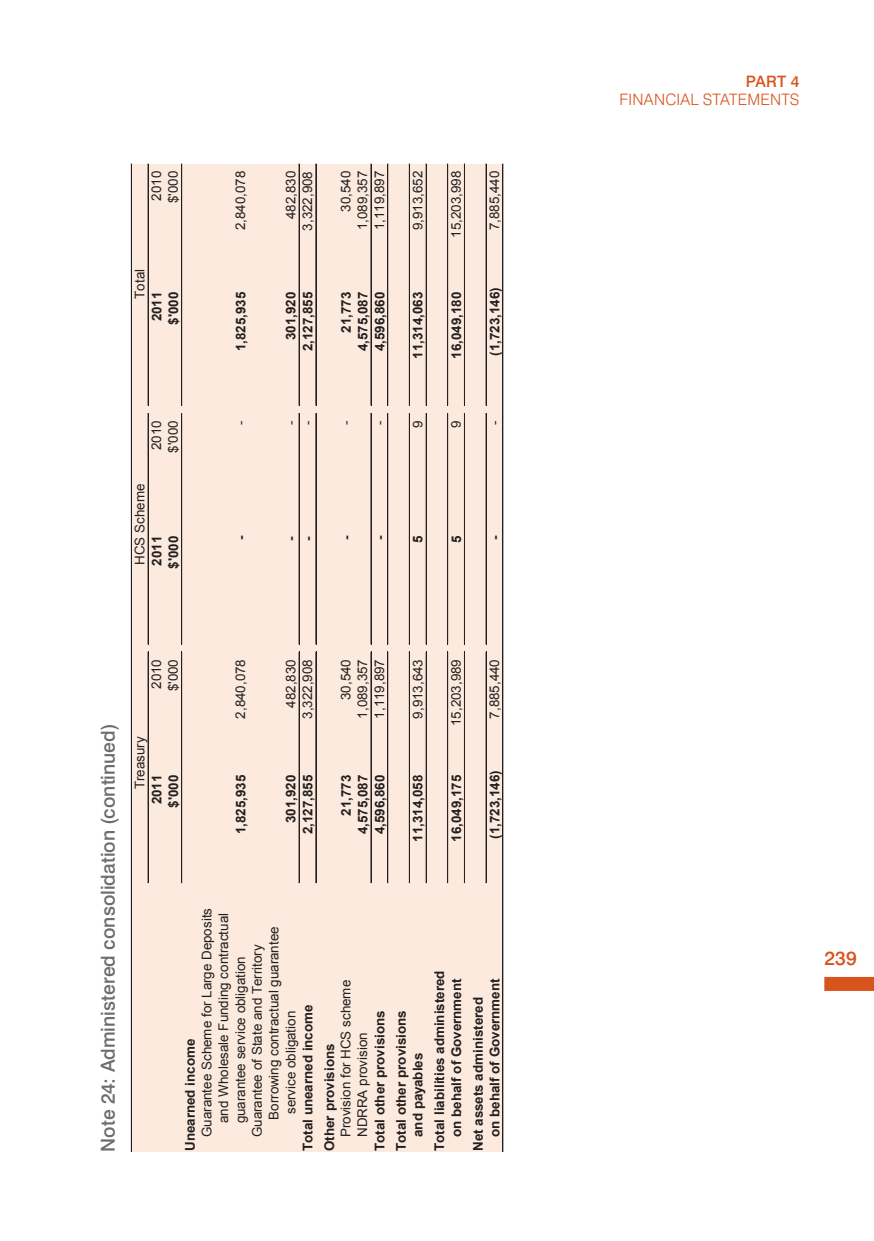
<style>
.page{position:relative;width:874px;height:1241px;background:#fff}
.page>*{position:absolute;margin:0;border:0;box-sizing:border-box;transform-origin:0 0}
.FS_level_1{font:500 19.25px "Swiss 721 BT";color:#6c6d70}
.t1{font:500 19.25px "Swiss 721 BT";color:#d9531c}
.t2{font:300 15.75px "Swiss 721 BT";letter-spacing:.01em;color:#d9531c}
.t3{font:500 15.75px "Swiss 721 BT";color:#d9531c}
.t4{font:13.3px/17.2px "Arial";letter-spacing:-.005em;color:#231f20}
.t5{font:700 13.3px/16.6px "Arial";letter-spacing:-.005em;color:#231f20}
.s1{font-weight:700}
</style>
<div class="page">
<div style="left:823px;top:976px;width:50px;height:14px;background:#d9531c"></div>
<div style="left:132px;top:164px;width:371px;height:987px;background:#fbeadd"></div>
<hr style="left:148px;top:651px;width:1px;height:232px;background:#231f20">
<hr style="left:148px;top:413px;width:1px;height:231px;background:#231f20">
<hr style="left:181px;top:651px;width:1px;height:232px;background:#231f20">
<hr style="left:181px;top:413px;width:1px;height:231px;background:#231f20">
<hr style="left:298px;top:651px;width:1px;height:232px;background:#231f20">
<hr style="left:299px;top:651px;width:1px;height:231px;background:#231f20">
<hr style="left:298px;top:413px;width:1px;height:231px;background:#231f20">
<hr style="left:299px;top:413px;width:1px;height:231px;background:#231f20">
<hr style="left:315px;top:651px;width:1px;height:232px;background:#231f20">
<hr style="left:316px;top:651px;width:1px;height:231px;background:#231f20">
<hr style="left:315px;top:413px;width:1px;height:231px;background:#231f20">
<hr style="left:316px;top:413px;width:1px;height:231px;background:#231f20">
<hr style="left:370px;top:651px;width:1px;height:232px;background:#231f20">
<hr style="left:371px;top:651px;width:1px;height:231px;background:#231f20">
<hr style="left:370px;top:413px;width:1px;height:231px;background:#231f20">
<hr style="left:371px;top:413px;width:1px;height:231px;background:#231f20">
<hr style="left:387px;top:651px;width:1px;height:232px;background:#231f20">
<hr style="left:387px;top:413px;width:1px;height:231px;background:#231f20">
<hr style="left:409px;top:651px;width:1px;height:232px;background:#231f20">
<hr style="left:409px;top:413px;width:1px;height:231px;background:#231f20">
<hr style="left:425px;top:651px;width:1px;height:232px;background:#231f20">
<hr style="left:426px;top:651px;width:1px;height:231px;background:#231f20">
<hr style="left:425px;top:413px;width:1px;height:231px;background:#231f20">
<hr style="left:426px;top:413px;width:1px;height:231px;background:#231f20">
<hr style="left:447px;top:651px;width:1px;height:232px;background:#231f20">
<hr style="left:447px;top:413px;width:1px;height:231px;background:#231f20">
<hr style="left:464px;top:651px;width:1px;height:232px;background:#231f20">
<hr style="left:464px;top:413px;width:1px;height:231px;background:#231f20">
<hr style="left:485px;top:651px;width:1px;height:232px;background:#231f20">
<hr style="left:486px;top:651px;width:1px;height:231px;background:#231f20">
<hr style="left:485px;top:413px;width:1px;height:231px;background:#231f20">
<hr style="left:486px;top:413px;width:1px;height:231px;background:#231f20">
<hr style="left:131px;top:164px;width:1px;height:987px;background:#231f20">
<hr style="left:148px;top:163px;width:1px;height:242px;background:#231f20">
<hr style="left:181px;top:163px;width:1px;height:242px;background:#231f20">
<hr style="left:298px;top:163px;width:1px;height:242px;background:#231f20">
<hr style="left:299px;top:164px;width:1px;height:241px;background:#231f20">
<hr style="left:315px;top:163px;width:1px;height:242px;background:#231f20">
<hr style="left:316px;top:164px;width:1px;height:241px;background:#231f20">
<hr style="left:370px;top:163px;width:1px;height:242px;background:#231f20">
<hr style="left:371px;top:164px;width:1px;height:241px;background:#231f20">
<hr style="left:387px;top:163px;width:1px;height:242px;background:#231f20">
<hr style="left:409px;top:163px;width:1px;height:242px;background:#231f20">
<hr style="left:425px;top:163px;width:1px;height:242px;background:#231f20">
<hr style="left:426px;top:164px;width:1px;height:241px;background:#231f20">
<hr style="left:447px;top:163px;width:1px;height:242px;background:#231f20">
<hr style="left:464px;top:163px;width:1px;height:242px;background:#231f20">
<hr style="left:485px;top:163px;width:1px;height:242px;background:#231f20">
<hr style="left:486px;top:164px;width:1px;height:241px;background:#231f20">
<hr style="left:502px;top:164px;width:1px;height:987px;background:#231f20">
<p class="t4" style="left:148px;top:200px;width:31px;rotate:-90deg">2010</p>
<p class="t4" style="left:165px;top:203px;width:34px;rotate:-90deg">$'000</p>
<p class="t4" style="left:232px;top:230px;width:61px;rotate:-90deg">2,840,078</p>
<p class="t4" style="left:282px;top:219px;width:50px;rotate:-90deg">482,830</p>
<p class="t4" style="left:299px;top:230px;width:61px;rotate:-90deg">3,322,908</p>
<p class="t4" style="left:354px;top:230px;width:61px;rotate:-90deg">1,089,357</p>
<p class="t4" style="left:337px;top:212px;width:42px;rotate:-90deg">30,540</p>
<p class="t4" style="left:371px;top:230px;width:61px;rotate:-90deg">1,119,897</p>
<p class="t4" style="left:409px;top:230px;width:61px;rotate:-90deg">9,913,652</p>
<p class="t4" style="left:447px;top:238px;width:68px;rotate:-90deg">15,203,998</p>
<p class="t4" style="left:485px;top:230px;width:61px;rotate:-90deg">7,885,440</p>
<p class="t4" style="left:131px;top:299px;width:31px;rotate:-90deg">T lato</p>
<p class="t5" style="left:166px;top:324px;width:34px;rotate:-90deg">$'000</p>
<p class="t5" style="left:149px;top:321px;width:31px;rotate:-90deg">2011</p>
<p class="t5" style="left:233px;top:351px;width:61px;rotate:-90deg">1,825,935</p>
<p class="t5" style="left:300px;top:351px;width:61px;rotate:-90deg">2,127,855</p>
<p class="t5" style="left:283px;top:340px;width:50px;rotate:-90deg">301,920</p>
<p class="t5" style="left:338px;top:332px;width:42px;rotate:-90deg">21,773</p>
<p class="t5" style="left:355px;top:351px;width:61px;rotate:-90deg">4,575,087</p>
<p class="t5" style="left:371px;top:351px;width:61px;rotate:-90deg">4,596,860</p>
<p class="t5" style="left:410px;top:358px;width:68px;rotate:-90deg">11,314,063</p>
<p class="t5" style="left:448px;top:358px;width:68px;rotate:-90deg">16,049,180</p>
<p class="t5" style="left:486px;top:355px;width:70px;rotate:-90deg">(1,723,146)</p>
<p class="t4" style="left:148px;top:450px;width:31px;rotate:-90deg">2010</p>
<p class="t4" style="left:165px;top:452px;width:34px;rotate:-90deg">$'000</p>
<p class="t4" style="left:232px;top:425px;width:6px;rotate:-90deg">-</p>
<p class="t4" style="left:282px;top:425px;width:6px;rotate:-90deg">-</p>
<p class="t4" style="left:299px;top:425px;width:6px;rotate:-90deg">-</p>
<p class="t4" style="left:337px;top:425px;width:6px;rotate:-90deg">-</p>
<p class="t4" style="left:371px;top:425px;width:6px;rotate:-90deg">-</p>
<p class="t4" style="left:409px;top:428px;width:9px;rotate:-90deg">9</p>
<p class="t4" style="left:447px;top:428px;width:9px;rotate:-90deg">9</p>
<p class="t4" style="left:485px;top:425px;width:6px;rotate:-90deg">-</p>
<p class="t4" style="left:131px;top:564px;width:83px;rotate:-90deg">H C S S mehc e</p>
<p class="t5" style="left:166px;top:568px;width:34px;rotate:-90deg">$'000</p>
<p class="t5" style="left:149px;top:565px;width:31px;rotate:-90deg">2011</p>
<p class="t5" style="left:233px;top:540px;width:6px;rotate:-90deg">-</p>
<p class="t5" style="left:283px;top:540px;width:6px;rotate:-90deg">-</p>
<p class="t5" style="left:300px;top:540px;width:6px;rotate:-90deg">-</p>
<p class="t5" style="left:338px;top:540px;width:6px;rotate:-90deg">-</p>
<p class="t5" style="left:371px;top:540px;width:6px;rotate:-90deg">-</p>
<p class="t5" style="left:410px;top:543px;width:9px;rotate:-90deg">5</p>
<p class="t5" style="left:448px;top:543px;width:9px;rotate:-90deg">5</p>
<p class="t5" style="left:486px;top:540px;width:6px;rotate:-90deg">-</p>
<p class="FS_level_1" style="left:96px;top:1151px;width:430px;rotate:-90deg">Note 24: Administered consolidation (continued)</p>
<p class="t4" style="left:148px;top:688px;width:31px;rotate:-90deg">2010</p>
<p class="t4" style="left:165px;top:691px;width:34px;rotate:-90deg">$'000</p>
<p class="t4" style="left:232px;top:718px;width:61px;rotate:-90deg">2,840,078</p>
<p class="t4" style="left:282px;top:707px;width:50px;rotate:-90deg">482,830</p>
<p class="t4" style="left:299px;top:718px;width:61px;rotate:-90deg">3,322,908</p>
<p class="t4" style="left:354px;top:718px;width:61px;rotate:-90deg">1,089,357</p>
<p class="t4" style="left:371px;top:718px;width:61px;rotate:-90deg">1,119,897</p>
<p class="t4" style="left:337px;top:700px;width:42px;rotate:-90deg">30,540</p>
<p class="t4" style="left:409px;top:718px;width:61px;rotate:-90deg">9,913,643</p>
<p class="t4" style="left:447px;top:726px;width:68px;rotate:-90deg">15,203,989</p>
<p class="t4" style="left:485px;top:718px;width:61px;rotate:-90deg">7,885,440</p>
<p class="t4" style="left:131px;top:804px;width:69px;text-indent:15px;rotate:-90deg">T yrusaer<br><span class="s1">2011</span></p>
<p class="t5" style="left:166px;top:807px;width:34px;rotate:-90deg">$'000</p>
<p class="t5" style="left:233px;top:834px;width:61px;rotate:-90deg">1,825,935</p>
<p class="t5" style="left:300px;top:834px;width:61px;rotate:-90deg">558, 721, 2</p>
<p class="t5" style="left:283px;top:823px;width:50px;rotate:-90deg">301,920</p>
<p class="t5" style="left:338px;top:815px;width:42px;rotate:-90deg">21,773</p>
<p class="t5" style="left:355px;top:834px;width:61px;rotate:-90deg">4,575,087</p>
<p class="t5" style="left:371px;top:834px;width:61px;rotate:-90deg">068, 695, 4</p>
<p class="t5" style="left:410px;top:841px;width:68px;rotate:-90deg">850 , 413 , 11</p>
<p class="t5" style="left:448px;top:841px;width:68px;rotate:-90deg">571 , 940 , 61</p>
<p class="t5" style="left:486px;top:838px;width:70px;rotate:-90deg">(1,723,146)</p>
<p class="t4" style="left:198px;top:1136px;width:231px;rotate:-90deg">Guarantee Scheme for Large Deposits</p>
<p class="t4" style="left:215px;top:1123px;width:212px;rotate:-90deg">and Wholesale Funding contractual</p>
<p class="t4" style="left:265px;top:1119px;width:194px;rotate:-90deg">Borrowing contractual guarantee</p>
<p class="t4" style="left:248px;top:1136px;width:194px;rotate:-90deg">Guarantee of State and Territory</p>
<p class="t4" style="left:232px;top:1123px;width:169px;rotate:-90deg">guarantee service obligation</p>
<p class="t5" style="left:300px;top:1150px;width:148px;rotate:-90deg">oT ul a t n nrae de n i oc m e</p>
<p class="t4" style="left:282px;top:1113px;width:105px;rotate:-90deg">service obligation</p>
<p class="t5" style="left:182px;top:1150px;width:114px;rotate:-90deg">Unearned income</p>
<p class="t4" style="left:321px;top:1136px;width:159px;line-height:16.4px;text-indent:-14px;rotate:-90deg"><span class="s1">Other provisions<br></span>Provision for HCS scheme</p>
<p class="t5" style="left:371px;top:1150px;width:142px;rotate:-90deg">oT olat ht re p or oisiv n s</p>
<p class="t4" style="left:354px;top:1136px;width:106px;rotate:-90deg">NDRRA provision</p>
<p class="t5" style="left:393px;top:1136px;width:128px;text-indent:-14px;rotate:-90deg">Total other provisions and pay ba sel</p>
<p class="t5" style="left:431px;top:1150px;width:182px;rotate:-90deg">Total liabilities administered</p>
<p class="t5" style="left:448px;top:1136px;width:160px;rotate:-90deg">o n b he f l a o f G o nrev m ne t</p>
<p class="t5" style="left:470px;top:1136px;width:160px;text-indent:-14px;rotate:-90deg">Net assets administered on behalf of Government</p>
<p class="t3" style="left:745px;top:72px;width:55px">PART 4</p>
<p class="t2" style="left:619px;top:89px;width:181px">FINANCIAL STATEMENTS</p>
<h1 class="t1" style="left:823px;top:945px;width:34px">239</h1>
</div>
